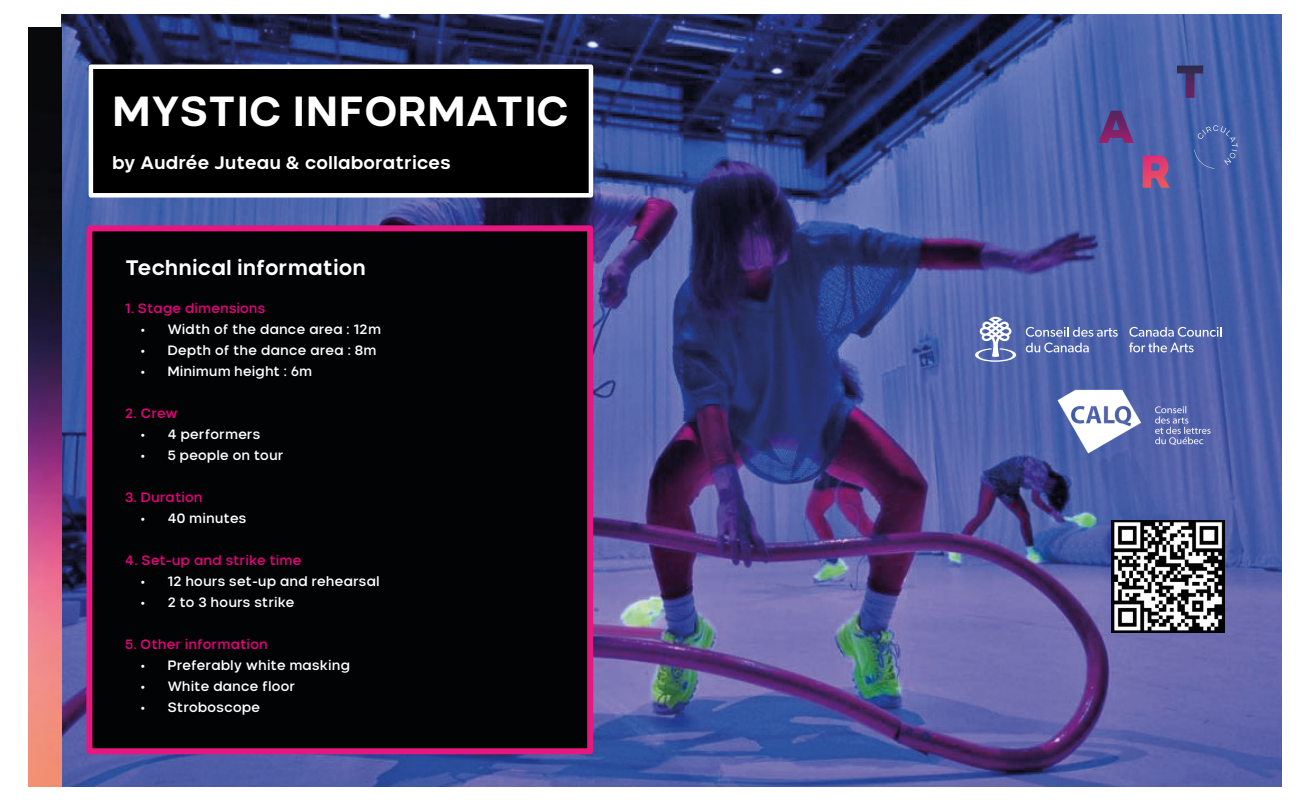
<style>
.page{position:relative;width:1301px;height:809px;background:#fff}
.page>*{position:absolute;margin:0;border:0;box-sizing:border-box;transform-origin:0 0}
.t1{font:700 42px "Nominee";letter-spacing:-.015em;color:#fff}
.t2{font:700 21px "Nominee";letter-spacing:-.015em;color:#fff}
.t3{font:700 18px "Nominee";letter-spacing:-.015em;color:#fff}
.t4{font:500 13.5px "Nominee";letter-spacing:-.015em;color:#fff}
.t5{font:500 13.5px "Nominee";letter-spacing:-.015em;color:#e6007e}
</style>
<div class="page">
<img style="left:61px;top:14px;width:1220px;height:772px">
<div style="left:89px;top:64px;width:504px;height:133px;background:#000;border:4px solid #fff"></div>
<svg style="left:1129px;top:327px;width:92px;height:25px;background:#6f7fb9"></svg>
<svg style="left:1025px;top:327px;width:92px;height:25px;background:#6f80ba"></svg>
<svg style="left:975px;top:317px;width:42px;height:45px"></svg>
<img style="left:1046px;top:385px;width:175px;height:72px">
<svg style="left:1176px;top:66px;width:27px;height:32px"></svg>
<svg style="left:1098px;top:111px;width:35px;height:32px"></svg>
<svg style="left:1142px;top:155px;width:27px;height:33px"></svg>
<svg style="left:1194px;top:125px;width:43px;height:43px;background:#4d67ad"></svg>
<div style="left:86px;top:225px;width:507px;height:529px;background:#020304;border:6px solid #e6177f"></div>
<img style="left:28px;top:27px;width:33px;height:759px">
<img style="left:1111px;top:521px;width:113px;height:111px">
<p class="t1" style="left:112px;top:86px;width:459px">MYSTIC INFORMATIC</p>
<p class="t3" style="left:112px;top:152px;width:340px">by Audrée Juteau &amp; collaboratrices</p>
<p class="t2" style="left:125px;top:255px;width:243px">Technical information</p>
<p class="t5" style="left:125px;top:300px;width:142px">1. Stage dimensions</p>
<p class="t4" style="left:140px;top:321px;width:242px">• Width of the dance area : 12m</p>
<p class="t4" style="left:140px;top:342px;width:238px">• Depth of the dance area : 8m</p>
<p class="t4" style="left:140px;top:363px;width:173px">• Minimum height : 6m</p>
<p class="t5" style="left:125px;top:405px;width:54px">2. Crew</p>
<p class="t4" style="left:140px;top:426px;width:122px">• 4 performers</p>
<p class="t4" style="left:140px;top:447px;width:145px">• 5 people on tour</p>
<p class="t5" style="left:125px;top:489px;width:79px">3. Duration</p>
<p class="t4" style="left:140px;top:510px;width:108px">• 40 minutes</p>
<p class="t5" style="left:125px;top:552px;width:178px">4. Set-up and strike time</p>
<p class="t4" style="left:140px;top:573px;width:241px">• 12 hours set-up and rehearsal</p>
<p class="t4" style="left:140px;top:594px;width:156px">• 2 to 3 hours strike</p>
<p class="t5" style="left:125px;top:636px;width:144px">5. Other information</p>
<p class="t4" style="left:140px;top:657px;width:211px">• Preferably white masking</p>
<p class="t4" style="left:140px;top:678px;width:157px">• White dance floor</p>
<p class="t4" style="left:140px;top:699px;width:122px">• Stroboscope</p>
</div>
